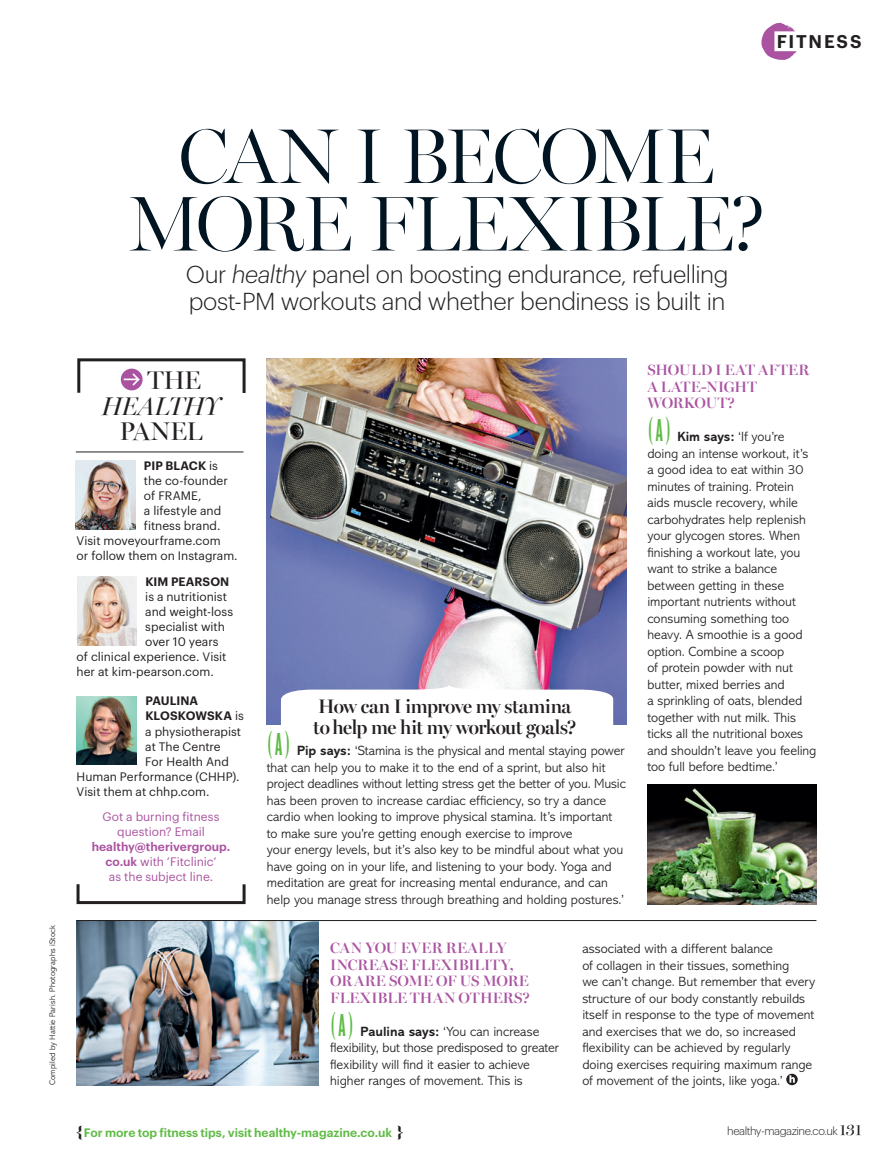
<style>
.page{position:relative;width:893px;height:1170px;background:#fff}
.page>*{position:absolute;margin:0;border:0;box-sizing:border-box;transform-origin:0 0}
.t1{font:300 78px/67.5px "Miller Banner";letter-spacing:-.035em;color:#001421;text-align:center}
.t2{font:33px "Knockout 46 Flyweight";color:#60bb46}
.t3{font:25.5px "Miller Banner";letter-spacing:-.02em;color:#231f20}
.t4{font:italic 25.5px "Miller Banner";letter-spacing:-.02em;color:#231f20}
.t5{font:300 24px/27px "Graphik";letter-spacing:-.02em;color:#231f20}
.t6{font:600 19.5px/21px "Miller Banner";letter-spacing:-.03em;color:#231f20}
.t7{font:600 18px "Graphik";letter-spacing:.095em;color:#231f20}
.t8{font:600 15px/16.5px "Miller Banner";letter-spacing:.01em;color:#aa54a1}
.t9{font:300 13.5px/16.5px "Abadi";letter-spacing:-.005em;color:#231f20}
.t10{font:12px "Graphik";color:#231f20}
.t11{font:12px/15px "Graphik";letter-spacing:-.005em;color:#aa54a1;text-align:center}
.t12{font:600 12px "Graphik";color:#60bb46}
.t13{font:600 12px "Graphik";letter-spacing:.005em;color:#231f20}
.t14{font:300 11.25px "Graphik";letter-spacing:-.04em;color:#231f20}
.t15{font:300 8.25px "Abadi";letter-spacing:.01em;color:#231f20}
.s1{font-style:italic}
.s2{font-weight:400}
.s3{font-weight:600}
.s4{font-weight:700}
.s5{font-family:"Miller Banner";font-weight:900;font-size:15px;color:#231f20}
.s6{font-family:"Miller Banner";font-weight:400;font-size:16.5px}
</style>
<div class="page">
<img style="left:761px;top:22px;width:36px;height:38px">
<img style="left:267px;top:358px;width:359px;height:366px">
<svg style="left:281px;top:685px;width:332px;height:39px"></svg>
<hr style="left:76px;top:451px;width:167px;height:1px;background:#231f20">
<div style="left:77px;top:882px;width:169px;height:22px;border:3px solid #231f20"></div>
<div style="left:77px;top:358px;width:169px;height:36px;border:3px solid #231f20"></div>
<svg style="left:121px;top:368px;width:22px;height:22px"></svg>
<svg style="left:124px;top:371px;width:17px;height:16px"></svg>
<img style="left:77px;top:921px;width:241px;height:163px">
<img style="left:77px;top:696px;width:60px;height:69px">
<img style="left:647px;top:784px;width:169px;height:120px">
<svg style="left:786px;top:1073px;width:12px;height:12px"></svg>
<svg style="left:789px;top:1075px;width:6px;height:7px"></svg>
<hr style="left:77px;top:920px;width:739px;height:1px;background:#231f20">
<img style="left:77px;top:576px;width:60px;height:69px">
<img style="left:76px;top:460px;width:59px;height:69px">
<h3 class="t7" style="left:777px;top:28px;width:86px">FITNESS</h3>
<h1 class="t1" style="left:128px;top:121px;width:639px">CAN I BECOME<br>MORE FLEXIBLE?</h1>
<h3 class="t5" style="left:186px;top:259px;width:544px">Our <span class="s1">healthy</span> panel on boosting endurance, refuelling post-PM workouts and whether bendiness is built in</h3>
<p class="t15" style="left:48px;top:1084px;width:161px;rotate:-90deg">Compiled by Hattie Parish. Photographs iStock</p>
<h3 class="t3" style="left:147px;top:365px;width:55px">THE</h3>
<h3 class="t4" style="left:102px;top:391px;width:120px">HEALTHY</h3>
<h3 class="t3" style="left:120px;top:416px;width:84px">PANEL</h3>
<p class="t13" style="left:144px;top:456px;width:76px">PIP BLACK <span class="s2">is</span></p>
<p class="t10" style="left:144px;top:472px;width:86px">the co-founder</p>
<p class="t10" style="left:144px;top:487px;width:59px">of FRAME,</p>
<p class="t10" style="left:144px;top:502px;width:79px">a lifestyle and</p>
<p class="t10" style="left:144px;top:517px;width:78px">fitness brand.</p>
<p class="t10" style="left:77px;top:532px;width:146px">Visit moveyourframe.com</p>
<p class="t10" style="left:77px;top:547px;width:163px">or follow them on Instagram.</p>
<p class="t13" style="left:145px;top:572px;width:86px">KIM PEARSON</p>
<p class="t10" style="left:145px;top:587px;width:83px">is a nutritionist</p>
<p class="t10" style="left:145px;top:602px;width:89px">and weight-loss</p>
<p class="t10" style="left:145px;top:617px;width:81px">specialist with</p>
<p class="t10" style="left:145px;top:632px;width:75px">over 10 years</p>
<p class="t10" style="left:77px;top:647px;width:151px">of clinical experience. Visit</p>
<p class="t10" style="left:77px;top:662px;width:139px">her at kim-pearson.com.</p>
<p class="t13" style="left:145px;top:692px;width:54px">PAULINA</p>
<p class="t13" style="left:145px;top:707px;width:100px">KLOSKOWSKA <span class="s2">is</span></p>
<p class="t10" style="left:145px;top:722px;width:97px">a physiotherapist</p>
<p class="t10" style="left:145px;top:737px;width:77px">at The Centre</p>
<p class="t10" style="left:145px;top:752px;width:85px">For Health And</p>
<p class="t10" style="left:77px;top:767px;width:165px">Human Performance (CHHP).</p>
<p class="t10" style="left:77px;top:782px;width:134px">Visit them at chhp.com.</p>
<p class="t11" style="left:103px;top:808px;width:119px">Got a burning fitness question? Email</p>
<p class="t11" style="left:92px;top:838px;width:140px"><span class="s3">healthy@therivergroup. co.uk</span> with ‘Fitclinic’<br>as the subject line.</p>
<h3 class="t6" style="left:313px;top:695px;width:265px">How can I improve my stamina to help me hit my workout goals?</h3>
<h2 class="t2" style="left:267px;top:725px;width:25px">(A)</h2>
<p class="t9" style="left:267px;top:742px;width:360px;text-indent:30px"><span class="s4">Pip says:</span> ‘Stamina is the physical and mental staying power that can help you to make it to the end of a sprint, but also hit project deadlines without letting stress get the better of you. Music has been proven to increase cardiac efficiency, so try a dance cardio when looking to improve physical stamina. It’s important to make sure you’re getting enough exercise to improve<br>your energy levels, but it’s also key to be mindful about what you have going on in your life, and listening to your body. Yoga and meditation are great for increasing mental endurance, and can help you manage stress through breathing and holding postures.’</p>
<p class="t8" style="left:647px;top:362px;width:163px">SHOULD I EAT AFTER<br>A LATE-NIGHT<br>WORKOUT?</p>
<h2 class="t2" style="left:647px;top:412px;width:25px">(A)</h2>
<p class="t9" style="left:647px;top:429px;width:171px;text-indent:30px"><span class="s4">Kim says:</span> ‘If you’re doing an intense workout, it’s a good idea to eat within 30 minutes of training. Protein aids muscle recovery, while carbohydrates help replenish your glycogen stores. When finishing a workout late, you want to strike a balance between getting in these important nutrients without consuming something too heavy. A smoothie is a good option. Combine a scoop<br>of protein powder with nut butter, mixed berries and<br>a sprinkling of oats, blended together with nut milk. This ticks all the nutritional boxes and shouldn’t leave you feeling too full before bedtime.’</p>
<p class="t8" style="left:330px;top:939px;width:201px">CAN YOU EVER REALLY<br>INCREASE FLEXIBILITY,<br>OR ARE SOME OF US MORE<br>FLEXIBLE THAN OTHERS?</p>
<h2 class="t2" style="left:330px;top:1006px;width:25px">(A)</h2>
<p class="t9" style="left:330px;top:1023px;width:230px;text-indent:30px"><span class="s4">Paulina says:</span> ‘You can increase flexibility, but those predisposed to greater flexibility will find it easier to achieve higher ranges of movement. This is</p>
<p class="t9" style="left:582px;top:940px;width:235px">associated with a different balance<br>of collagen in their tissues, something<br>we can’t change. But remember that every structure of our body constantly rebuilds itself in response to the type of movement and exercises that we do, so increased flexibility can be achieved by regularly doing exercises requiring maximum range of movement of the joints, like yoga.’</p>
<p class="t12" style="left:77px;top:1123px;width:328px"><span class="s5">{</span>For more top fitness tips, visit healthy-magazine.co.uk <span class="s5">}</span></p>
<p class="t14" style="left:727px;top:1122px;width:136px">healthy-magazine.co.uk<span class="s6">131</span></p>
</div>
